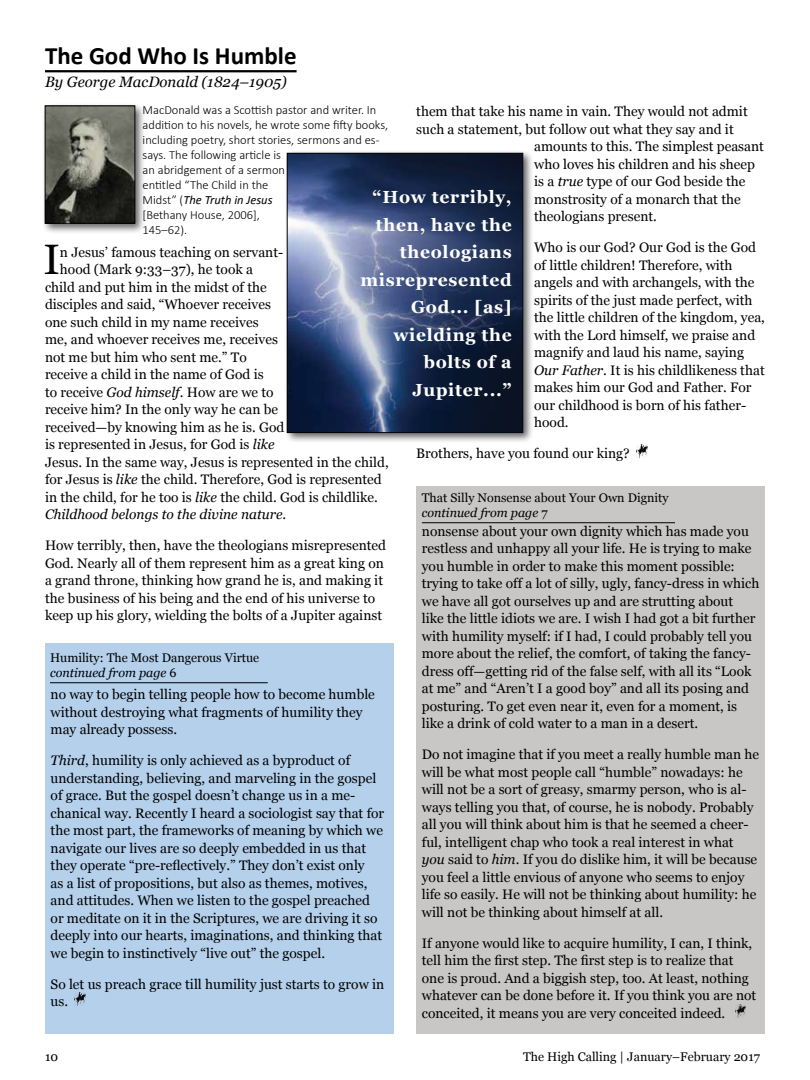
<style>
.page{position:relative;width:810px;height:1080px;background:#fff}
.page>*{position:absolute;margin:0;border:0;box-sizing:border-box;transform-origin:0 0}
.t1{font:42.5px "Georgia";color:#000}
.t2{font:700 25px "Calibri";color:#000}
.t3{font:700 17.5px/27.5px "Georgia";letter-spacing:.04em;color:#fff;text-align:right}
.t4{font:italic 15px "Georgia";color:#000}
.t5{font:13.75px/17.5px "Georgia";color:#000}
.t6{font:italic 13.75px "Georgia";color:#000}
.t7{font:300 12.5px/15px "Calibri";color:#000}
.t8{font:12.5px/15px "Georgia";color:#000}
.s1{font-weight:400;font-style:italic}
.s2{font-style:italic}
.s3{font-style:normal}
</style>
<div class="page">
<hr style="left:45px;top:70px;width:252px;height:2px;background:#000">
<svg style="left:637px;top:445px;width:10px;height:12px"></svg>
<div style="left:42px;top:103px;width:104px;height:131px;background:#000;opacity:.6"></div>
<img style="left:47px;top:108px;width:86px;height:113px">
<div style="left:45px;top:106px;width:90px;height:117px;border:1px solid #000"></div>
<div style="left:45px;top:644px;width:349px;height:390px;background:#b4d0eb"></div>
<svg style="left:75px;top:992px;width:10px;height:13px"></svg>
<div style="left:416px;top:486px;width:349px;height:548px;background:#c9c6c6"></div>
<svg style="left:735px;top:1004px;width:11px;height:13px"></svg>
<hr style="left:50px;top:682px;width:218px;height:1px;background:#000">
<hr style="left:422px;top:522px;width:253px;height:1px;background:#000">
<div style="left:284px;top:150px;width:250px;height:293px;background:#000;opacity:.6"></div>
<svg style="left:287px;top:153px;width:236px;height:280px;background:#364568"></svg>
<h2 class="t2" style="left:45px;top:40px;width:253px">The God Who Is Humble</h2>
<p class="t4" style="left:45px;top:74px;width:243px">By George MacDonald (1824–1905)</p>
<p class="t7" style="left:143px;top:102px;width:247px">MacDonald was a Scottish pastor and writer. In addition to his novels, he wrote some fifty books, including poetry, short stories, sermons and es&shy;says. The following article is<br>an abridgement of a sermon<br>entitled “The Child in the<br>Midst” (<span class="s1">The Truth in Jesus<br></span>[Bethany House, 2006],<br>145–62).</p>
<h1 class="t1" style="left:43px;top:235px;width:18px">I</h1>
<p class="t5" style="left:60px;top:243px;width:225px">n Jesus’ famous teaching on servant-</p>
<p class="t5" style="left:416px;top:103px;width:333px">them that take his name in vain. They would not admit</p>
<p class="t5" style="left:416px;top:120px;width:319px">such a statement, but follow out what they say and it</p>
<p class="t5" style="left:534px;top:138px;width:231px">amounts to this. The simplest peasant</p>
<p class="t5" style="left:534px;top:155px;width:222px">who loves his children and his sheep</p>
<p class="t5" style="left:534px;top:173px;width:213px">is a <span class="s2">true</span> type of our God beside the</p>
<p class="t5" style="left:534px;top:190px;width:208px">monstrosity of a monarch that the</p>
<p class="t5" style="left:534px;top:208px;width:124px">theologians present.</p>
<p class="t5" style="left:534px;top:239px;width:232px">Who is our God? Our God is the God of little children! Therefore, with angels and with archangels, with the spirits of the just made perfect, with the little children of the kingdom, yea, with the Lord himself, we praise and magnify and laud his name, saying <span class="s2">Our Father</span>. It is his childlikeness that makes him our God and Father. For our childhood is born of his father&shy;hood.</p>
<p class="t5" style="left:416px;top:445px;width:215px">Brothers, have you found our king?</p>
<p class="t3" style="left:360px;top:183px;width:153px">“How terribly, then, have the theologians misrepresented<br>God... [as] wielding the bolts of a<br>Jupiter...”</p>
<p class="t5" style="left:60px;top:261px;width:195px">hood (Mark 9:33–37), he took a</p>
<p class="t5" style="left:45px;top:278px;width:223px">child and put him in the midst of the</p>
<p class="t5" style="left:45px;top:296px;width:228px">disciples and said, “Whoever receives</p>
<p class="t5" style="left:45px;top:313px;width:215px">one such child in my name receives</p>
<p class="t5" style="left:45px;top:331px;width:234px">me, and whoever receives me, receives</p>
<p class="t5" style="left:45px;top:348px;width:203px">not me but him who sent me.” To</p>
<p class="t5" style="left:45px;top:366px;width:220px">receive a child in the name of God is</p>
<p class="t5" style="left:45px;top:383px;width:230px">to receive <span class="s2">God himself</span>. How are we to</p>
<p class="t5" style="left:45px;top:401px;width:235px">receive him? In the only way he can be</p>
<p class="t5" style="left:45px;top:418px;width:241px">received—by knowing him as he is. God</p>
<p class="t5" style="left:45px;top:436px;width:231px">is represented in Jesus, for God is <span class="s2">like</span></p>
<p class="t5" style="left:45px;top:453px;width:345px">Jesus. In the same way, Jesus is represented in the child,</p>
<p class="t5" style="left:45px;top:471px;width:338px">for Jesus is <span class="s2">like</span> the child. Therefore, God is represented</p>
<p class="t5" style="left:45px;top:488px;width:334px">in the child, for he too is <span class="s2">like</span> the child. God is childlike.</p>
<p class="t6" style="left:45px;top:507px;width:243px">Childhood belongs to the divine nature<span class="s3">.</span></p>
<p class="t5" style="left:45px;top:537px;width:343px">How terribly, then, have the theologians misrepresented God. Nearly all of them represent him as a great king on a grand throne, thinking how grand he is, and making it the business of his being and the end of his universe to keep up his glory, wielding the bolts of a Jupiter against</p>
<p class="t8" style="left:422px;top:490px;width:248px">That Silly Nonsense about Your Own Dignity <span class="s2">continued from page</span> 7</p>
<p class="t5" style="left:422px;top:522px;width:339px">nonsense about your own dignity which has made you restless and unhappy all your life. He is trying to make you humble in order to make this moment possible: trying to take off a lot of silly, ugly, fancy-dress in which we have all got ourselves up and are strutting about<br>like the little idiots we are. I wish I had got a bit further with humility myself: if I had, I could probably tell you more about the relief, the comfort, of taking the fancy&shy;dress off—getting rid of the false self, with all its “Look at me” and “Aren’t I a good boy” and all its posing and posturing. To get even near it, even for a moment, is like a drink of cold water to a man in a desert.</p>
<p class="t5" style="left:422px;top:746px;width:339px">Do not imagine that if you meet a really humble man he will be what most people call “humble” nowadays: he will not be a sort of greasy, smarmy person, who is al&shy;ways telling you that, of course, he is nobody. Probably all you will think about him is that he seemed a cheer&shy;ful, intelligent chap who took a real interest in what <span class="s2">you</span> said to <span class="s2">him</span>. If you do dislike him, it will be because you feel a little envious of anyone who seems to enjoy life so easily. He will not be thinking about humility: he will not be thinking about himself at all.</p>
<p class="t5" style="left:422px;top:934px;width:336px">If anyone would like to acquire humility, I can, I think, tell him the first step. The first step is to realize that one is proud. And a biggish step, too. At least, nothing whatever can be done before it. If you think you are not conceited, it means you are very conceited indeed.</p>
<p class="t8" style="left:50px;top:650px;width:211px">Humility: The Most Dangerous Virtue <span class="s2">continued from page</span> 6</p>
<p class="t5" style="left:51px;top:685px;width:326px">no way to begin telling people how to become humble without destroying what fragments of humility they may already possess.</p>
<p class="t5" style="left:51px;top:751px;width:335px"><span class="s2">Third</span>, humility is only achieved as a byproduct of understanding, believing, and marveling in the gospel of grace. But the gospel doesn’t change us in a me&shy;chanical way. Recently I heard a sociologist say that for the most part, the frameworks of meaning by which we navigate our lives are so deeply embedded in us that they operate “pre-reflectively.” They don’t exist only<br>as a list of propositions, but also as themes, motives, and attitudes. When we listen to the gospel preached or meditate on it in the Scriptures, we are driving it so deeply into our hearts, imaginations, and thinking that we begin to instinctively “live out” the gospel.</p>
<p class="t5" style="left:51px;top:975px;width:335px">So let us preach grace till humility just starts to grow in us.</p>
<p class="t8" style="left:45px;top:1049px;width:15px">10</p>
<p class="t8" style="left:523px;top:1049px;width:238px">The High Calling | January–February 2017</p>
</div>
